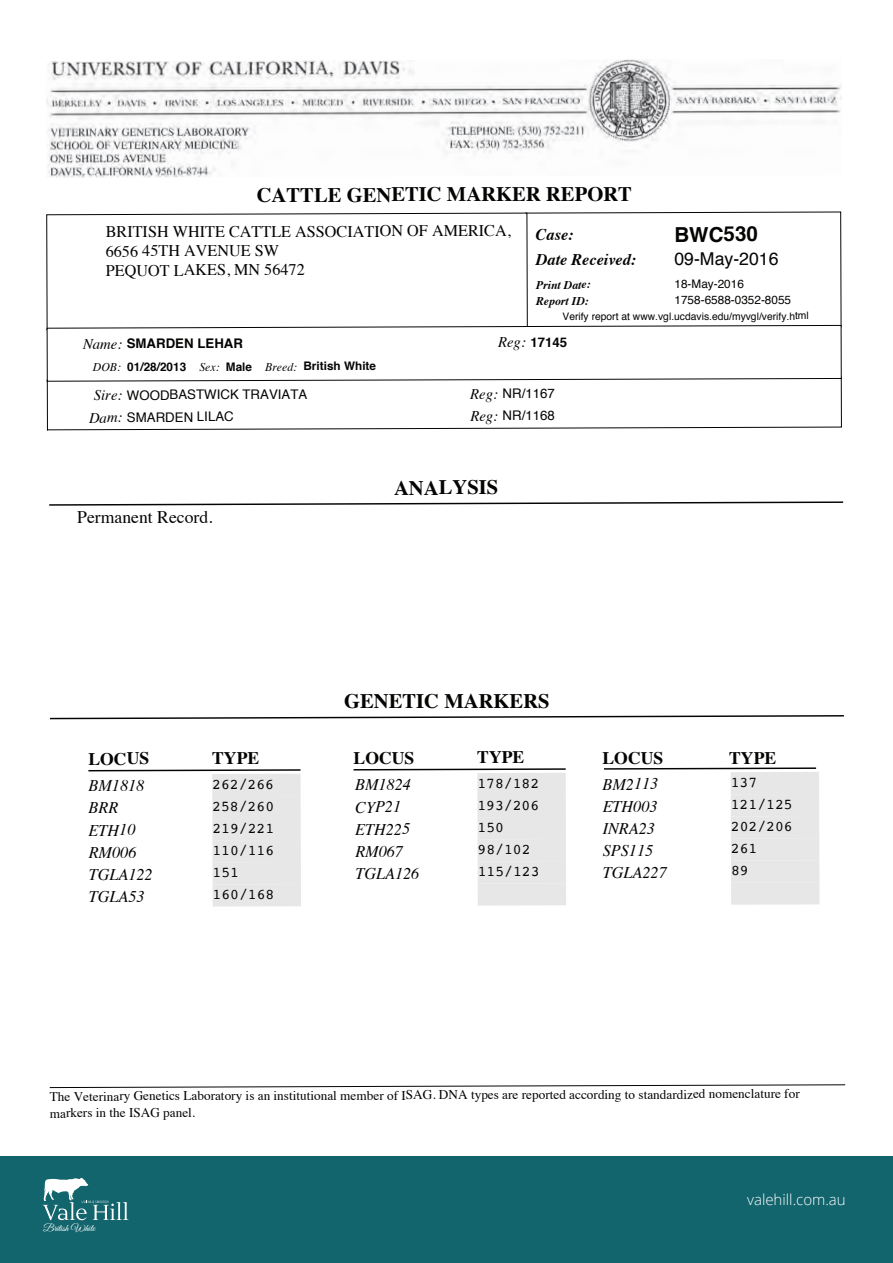
<style>
.page{position:relative;width:893px;height:1263px;background:#fff}
.page>*{position:absolute;margin:0;border:0;box-sizing:border-box;transform-origin:0 0}
.t1{font:700 20.55px "Times";letter-spacing:-.005em;color:#040503}
.t2{font:700 20.55px "Helvetica";letter-spacing:-.005em;color:#040503}
.t3{font:700 17.7px "Times";letter-spacing:-.005em;color:#040503}
.t4{font:17.7px "Times";letter-spacing:-.005em;color:#040503}
.t5{font:17.7px "Helvetica";letter-spacing:-.005em;color:#040503}
.t6{font:italic 16.2px "Times";color:#040503}
.t7{font:16.2px/19px "Times";letter-spacing:-.005em;color:#040503}
.t8{font:italic 700 16.2px "Times";letter-spacing:-.005em;color:#040503}
.t9{font:300 15px "Open Sans";color:#fff}
.t10{font:14.7px "Courier";letter-spacing:-.005em;color:#040503}
.t11{font:italic 14.7px/22px "Times";color:#040503;text-align:center}
.t12{font:13.2px/17.9px "Times";letter-spacing:-.005em;color:#040503}
.t13{font:13.2px "Helvetica";letter-spacing:-.005em;color:#040503}
.t14{font:700 13.2px "Helvetica";letter-spacing:-.005em;color:#040503}
.t15{font:700 11.85px "Helvetica";letter-spacing:-.005em;color:#040503}
.t16{font:11.85px "Helvetica";letter-spacing:-.005em;color:#040503}
.t17{font:italic 700 11.85px "Times";color:#040503}
.t18{font:10.35px "Helvetica";letter-spacing:-.005em;color:#040503}
.t19{font:10.05px "Great Vibes";color:#fff;scale:1.04 1}
.s1{font-family:"Times";font-weight:400;font-style:italic;font-size:14.7px}
.s2{font-family:"Times";font-weight:400;font-style:italic}
</style>
<div class="page">
<div style="left:0;top:1156px;width:893px;height:107px;background:#12646d"></div>
<svg style="left:43px;top:1177px;width:86px;height:43px"></svg>
<img style="left:46px;top:59px;width:796px;height:119px">
<svg style="left:47px;top:211px;width:795px;height:220px"></svg>
<svg style="left:46px;top:325px;width:796px;height:57px"></svg>
<svg style="left:49px;top:501px;width:795px;height:5px"></svg>
<svg style="left:49px;top:715px;width:795px;height:5px"></svg>
<svg style="left:353px;top:768px;width:213px;height:3px"></svg>
<svg style="left:88px;top:769px;width:213px;height:3px"></svg>
<svg style="left:604px;top:767px;width:213px;height:3px"></svg>
<div style="left:212px;top:774px;width:89px;height:22px;background:#e6e7e6"></div>
<div style="left:477px;top:773px;width:89px;height:22px;background:#e6e7e6"></div>
<div style="left:731px;top:772px;width:88px;height:22px;background:#e6e7e6"></div>
<div style="left:212px;top:796px;width:89px;height:22px;background:#e6e7e6"></div>
<div style="left:477px;top:795px;width:89px;height:22px;background:#e6e7e6"></div>
<div style="left:731px;top:794px;width:88px;height:22px;background:#e6e7e6"></div>
<div style="left:212px;top:818px;width:89px;height:22px;background:#e6e7e6"></div>
<div style="left:477px;top:817px;width:89px;height:22px;background:#e6e7e6"></div>
<div style="left:731px;top:816px;width:88px;height:22px;background:#e6e7e6"></div>
<div style="left:212px;top:840px;width:89px;height:22px;background:#e6e7e6"></div>
<div style="left:478px;top:839px;width:88px;height:22px;background:#e6e7e6"></div>
<div style="left:731px;top:838px;width:88px;height:22px;background:#e6e7e6"></div>
<div style="left:212px;top:862px;width:89px;height:22px;background:#e6e7e6"></div>
<div style="left:478px;top:861px;width:88px;height:22px;background:#e6e7e6"></div>
<div style="left:731px;top:860px;width:88px;height:23px;background:#e6e7e6"></div>
<div style="left:213px;top:884px;width:88px;height:22px;background:#e6e7e6"></div>
<div style="left:478px;top:883px;width:88px;height:23px;background:#e6e7e6"></div>
<div style="left:731px;top:882px;width:88px;height:23px;background:#e6e7e6"></div>
<svg style="left:49px;top:1084px;width:797px;height:5px"></svg>
<h1 class="t1" style="left:257px;top:175px;width:377px">CATTLE GENETIC MARKER REPORT</h1>
<p class="t7" style="left:106px;top:220px;width:407px">BRITISH WHITE CATTLE ASSOCIATION OF AMERICA,</p>
<p class="t8" style="left:536px;top:220px;width:39px">Case:</p>
<h1 class="t2" style="left:674px;top:218px;width:85px">BWC530</h1>
<p class="t17" style="left:536px;top:273px;width:56px">Print Date:</p>
<p class="t7" style="left:106px;top:240px;width:201px">6656 45TH AVENUE SW<br>PEQUOT LAKES, MN 56472</p>
<p class="t8" style="left:536px;top:245px;width:102px">Date Received:</p>
<h2 class="t5" style="left:674px;top:245px;width:106px">09-May-2016</h2>
<p class="t16" style="left:674px;top:275px;width:71px">18-May-2016</p>
<p class="t17" style="left:536px;top:290px;width:54px">Report ID:</p>
<p class="t16" style="left:674px;top:291px;width:118px">1758-6588-0352-8055</p>
<p class="t18" style="left:562px;top:308px;width:248px">Verify report at www.vgl.ucdavis.edu/myvgl/verify.html</p>
<p class="t14" style="left:83px;top:333px;width:162px"><span class="s1">Name:</span> SMARDEN LEHAR</p>
<p class="t14" style="left:530px;top:331px;width:38px">17145</p>
<p class="t11" style="left:498px;top:331px;width:29px">Reg:</p>
<p class="t15" style="left:93px;top:357px;width:285px"><span class="s2">DOB:</span> 01/28/2013 <span class="s2">Sex:</span> Male <span class="s2">Breed:</span> British White</p>
<p class="t11" style="left:89px;top:383px;width:35px">Sire:<br>Dam:</p>
<p class="t13" style="left:502px;top:383px;width:54px">NR/1167</p>
<p class="t11" style="left:470px;top:382px;width:29px">Reg:</p>
<p class="t13" style="left:127px;top:384px;width:182px">WOODBASTWICK TRAVIATA</p>
<p class="t13" style="left:503px;top:405px;width:54px">NR/1168</p>
<p class="t11" style="left:470px;top:404px;width:29px">Reg:</p>
<p class="t13" style="left:127px;top:407px;width:108px">SMARDEN LILAC</p>
<h2 class="t4" style="left:77px;top:501px;width:137px">Permanent Record.</h2>
<h1 class="t1" style="left:394px;top:468px;width:106px">ANALYSIS</h1>
<h1 class="t1" style="left:344px;top:681px;width:207px">GENETIC MARKERS</h1>
<h2 class="t3" style="left:88px;top:742px;width:62px">LOCUS</h2>
<h2 class="t3" style="left:212px;top:741px;width:49px">TYPE</h2>
<h2 class="t3" style="left:354px;top:741px;width:62px">LOCUS</h2>
<h2 class="t3" style="left:477px;top:740px;width:49px">TYPE</h2>
<h2 class="t3" style="left:602px;top:741px;width:62px">LOCUS</h2>
<h2 class="t3" style="left:729px;top:741px;width:49px">TYPE</h2>
<p class="t6" style="left:88px;top:772px;width:57px">BM1818</p>
<p class="t10" style="left:212px;top:773px;width:63px">262/266</p>
<p class="t6" style="left:355px;top:771px;width:57px">BM1824</p>
<p class="t10" style="left:477px;top:772px;width:63px">178/182</p>
<p class="t6" style="left:603px;top:770px;width:57px">BM2113</p>
<p class="t10" style="left:731px;top:771px;width:28px">137</p>
<p class="t6" style="left:89px;top:794px;width:31px">BRR</p>
<p class="t10" style="left:212px;top:795px;width:63px">258/260</p>
<p class="t6" style="left:355px;top:793px;width:48px">CYP21</p>
<p class="t10" style="left:477px;top:794px;width:63px">193/206</p>
<p class="t6" style="left:603px;top:792px;width:56px">ETH003</p>
<p class="t10" style="left:731px;top:793px;width:63px">121/125</p>
<p class="t6" style="left:89px;top:816px;width:48px">ETH10</p>
<p class="t10" style="left:212px;top:817px;width:63px">219/221</p>
<p class="t6" style="left:355px;top:815px;width:56px">ETH225</p>
<p class="t10" style="left:477px;top:816px;width:28px">150</p>
<p class="t6" style="left:603px;top:814px;width:54px">INRA23</p>
<p class="t10" style="left:731px;top:815px;width:63px">202/206</p>
<p class="t6" style="left:89px;top:838px;width:49px">RM006</p>
<p class="t10" style="left:212px;top:839px;width:63px">110/116</p>
<p class="t6" style="left:355px;top:837px;width:49px">RM067</p>
<p class="t10" style="left:478px;top:838px;width:55px">98/102</p>
<p class="t6" style="left:603px;top:836px;width:52px">SPS115</p>
<p class="t10" style="left:731px;top:837px;width:28px">261</p>
<p class="t6" style="left:89px;top:860px;width:66px">TGLA122</p>
<p class="t10" style="left:213px;top:861px;width:28px">151</p>
<p class="t6" style="left:355px;top:859px;width:65px">TGLA126</p>
<p class="t10" style="left:478px;top:860px;width:63px">115/123</p>
<p class="t6" style="left:603px;top:858px;width:65px">TGLA227</p>
<p class="t10" style="left:731px;top:859px;width:19px">89</p>
<p class="t6" style="left:89px;top:882px;width:57px">TGLA53</p>
<p class="t10" style="left:213px;top:883px;width:63px">160/168</p>
<p class="t12" style="left:50px;top:1085px;width:751px">The Veterinary Genetics Laboratory is an institutional member of ISAG. DNA types are reported according to standardized nomenclature for markers in the ISAG panel.</p>
<p class="t19" style="left:43px;top:1222px;width:51px">British White</p>
<p class="t9" style="left:747px;top:1189px;width:100px">valehill.com.au</p>
</div>
